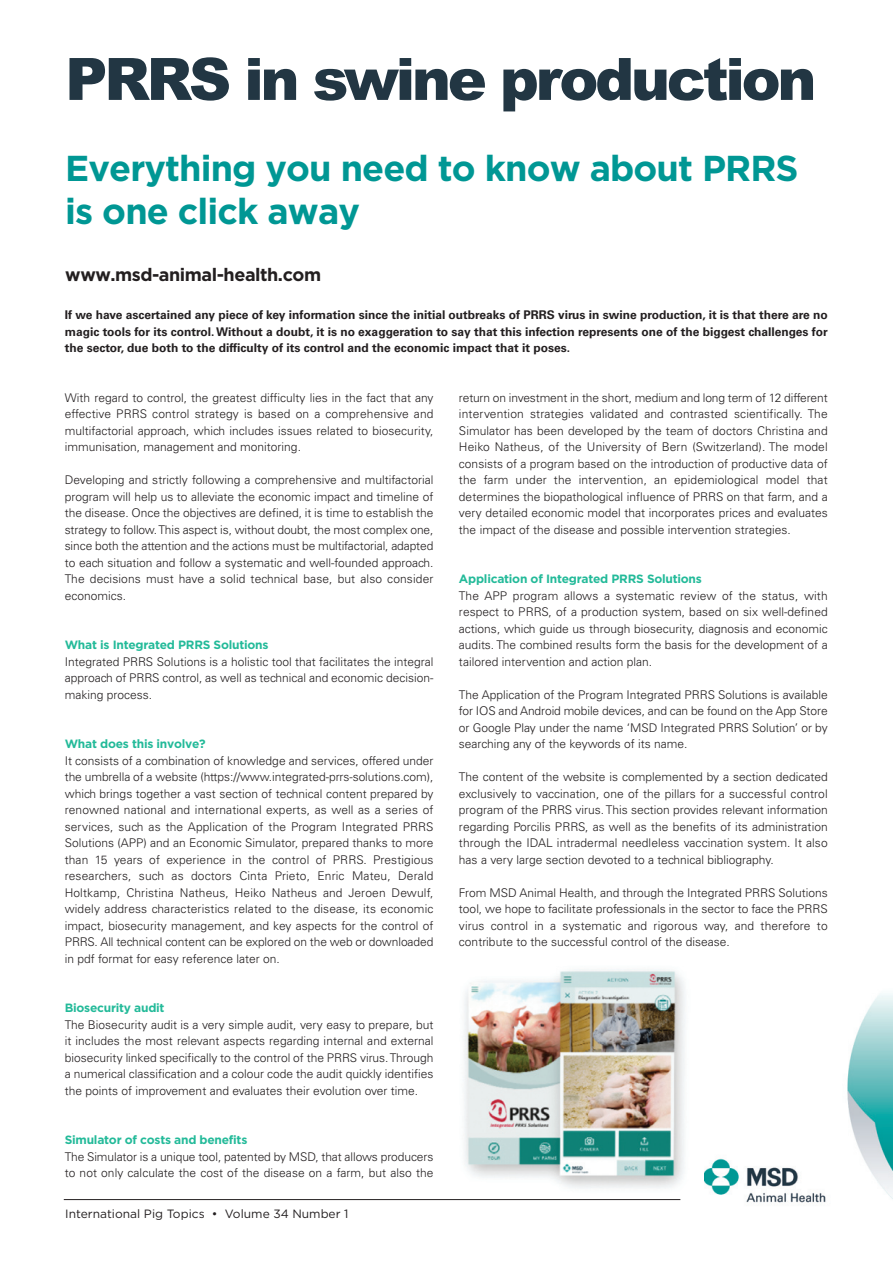
<style>
.page{position:relative;width:893px;height:1263px;background:#fff}
.page>*{position:absolute;margin:0;border:0;box-sizing:border-box;transform-origin:0 0}
.t1{font:900 58.5px "Arial";letter-spacing:-.055em;color:#223643}
.t2{font:700 36px/43.2px "Gotham";letter-spacing:-.025em;color:#009794}
.t3{font:700 18px "Gotham";letter-spacing:-.025em;color:#231f20}
.t4{font:300 12px/16.5px "Univers LT";color:#231f20;text-align:justify}
.t5{font:700 12px/16.5px "Univers LT";color:#231f20;text-align:justify}
.t6{font:700 12px "Gotham";letter-spacing:-.02em;color:#23ba99}
.t7{font:12px "Gotham";color:#231f20}
</style>
<div class="page">
<hr style="left:64px;top:1199px;width:765px;height:1px;background:#231f20">
<img style="left:680px;top:993px;width:213px;height:210px">
<img style="left:464px;top:969px;width:239px;height:226px">
<p class="t1" style="left:65px;top:45px;width:753px">PRRS in swine production</p>
<p class="t2" style="left:65px;top:149px;width:735px">Everything you need to know about PRRS is one click away</p>
<p class="t3" style="left:65px;top:267px;width:257px">www.msd-animal-health.com</p>
<p class="t5" style="left:65px;top:307px;width:764px">If we have ascertained any piece of key information since the initial outbreaks of PRRS virus in swine production, it is that there are no magic tools for its control. Without a doubt, it is no exaggeration to say that this infection represents one of the biggest challenges for the sector, due both to the difficulty of its control and the economic impact that it poses.</p>
<p class="t4" style="left:65px;top:390px;width:370px">With regard to control, the greatest difficulty lies in the fact that any effective PRRS control strategy is based on a comprehensive and multifactorial approach, which includes issues related to biosecurity, immunisation, management and monitoring.</p>
<p class="t4" style="left:65px;top:473px;width:370px">Developing and strictly following a comprehensive and multifactorial program will help us to alleviate the economic impact and timeline of the disease. Once the objectives are defined, it is time to establish the strategy to follow. This aspect is, without doubt, the most complex one, since both the attention and the actions must be multifactorial, adapted to each situation and follow a systematic and well-founded approach.<br>The decisions must have a solid technical base, but also consider economics.</p>
<p class="t4" style="left:459px;top:390px;width:370px">return on investment in the short, medium and long term of 12 different intervention strategies validated and contrasted scientifically. The Simulator has been developed by the team of doctors Christina and Heiko Natheus, of the University of Bern (Switzerland). The model consists of a program based on the introduction of productive data of the farm under the intervention, an epidemiological model that determines the biopathological influence of PRRS on that farm, and a very detailed economic model that incorporates prices and evaluates the impact of the disease and possible intervention strategies.</p>
<p class="t6" style="left:459px;top:574px;width:244px">Application of Integrated PRRS Solutions</p>
<p class="t4" style="left:459px;top:588px;width:370px">The APP program allows a systematic review of the status, with respect to PRRS, of a production system, based on six well-defined actions, which guide us through biosecurity, diagnosis and economic audits. The combined results form the basis for the development of a tailored intervention and action plan.</p>
<p class="t4" style="left:459px;top:687px;width:370px">The Application of the Program Integrated PRRS Solutions is available for IOS and Android mobile devices, and can be found on the App Store or Google Play under the name ‘MSD Integrated PRRS Solution’ or by searching any of the keywords of its name.</p>
<p class="t4" style="left:459px;top:770px;width:370px">The content of the website is complemented by a section dedicated exclusively to vaccination, one of the pillars for a successful control program of the PRRS virus. This section provides relevant information regarding Porcilis PRRS, as well as the benefits of its administration through the IDAL intradermal needleless vaccination system. It also has a very large section devoted to a technical bibliography.</p>
<p class="t4" style="left:459px;top:885px;width:370px">From MSD Animal Health, and through the Integrated PRRS Solutions tool, we hope to facilitate professionals in the sector to face the PRRS virus control in a systematic and rigorous way, and therefore to contribute to the successful control of the disease.</p>
<p class="t6" style="left:65px;top:640px;width:205px">What is Integrated PRRS Solutions</p>
<p class="t4" style="left:65px;top:654px;width:370px">Integrated PRRS Solutions is a holistic tool that facilitates the integral approach of PRRS control, as well as technical and economic decision&shy;making process.</p>
<p class="t6" style="left:65px;top:739px;width:143px">What does this involve?</p>
<p class="t4" style="left:65px;top:753px;width:370px">It consists of a combination of knowledge and services, offered under the umbrella of a website (https://www.integrated-prrs-solutions.com), which brings together a vast section of technical content prepared by renowned national and international experts, as well as a series of services, such as the Application of the Program Integrated PRRS Solutions (APP) and an Economic Simulator, prepared thanks to more than 15 years of experience in the control of PRRS. Prestigious researchers, such as doctors Cinta Prieto, Enric Mateu, Derald Holtkamp, Christina Natheus, Heiko Natheus and Jeroen Dewulf, widely address characteristics related to the disease, its economic impact, biosecurity management, and key aspects for the control of PRRS. All technical content can be explored on the web or downloaded in pdf format for easy reference later on.</p>
<p class="t6" style="left:65px;top:1003px;width:101px">Biosecurity audit</p>
<p class="t4" style="left:65px;top:1017px;width:370px">The Biosecurity audit is a very simple audit, very easy to prepare, but it includes the most relevant aspects regarding internal and external biosecurity linked specifically to the control of the PRRS virus. Through a numerical classification and a colour code the audit quickly identifies the points of improvement and evaluates their evolution over time.</p>
<p class="t6" style="left:65px;top:1135px;width:184px">Simulator of costs and benefits</p>
<p class="t4" style="left:65px;top:1149px;width:370px">The Simulator is a unique tool, patented by MSD, that allows producers to not only calculate the cost of the disease on a farm, but also the</p>
<p class="t7" style="left:65px;top:1209px;width:285px">International Pig Topics • Volume 34 Number 1</p>
</div>
